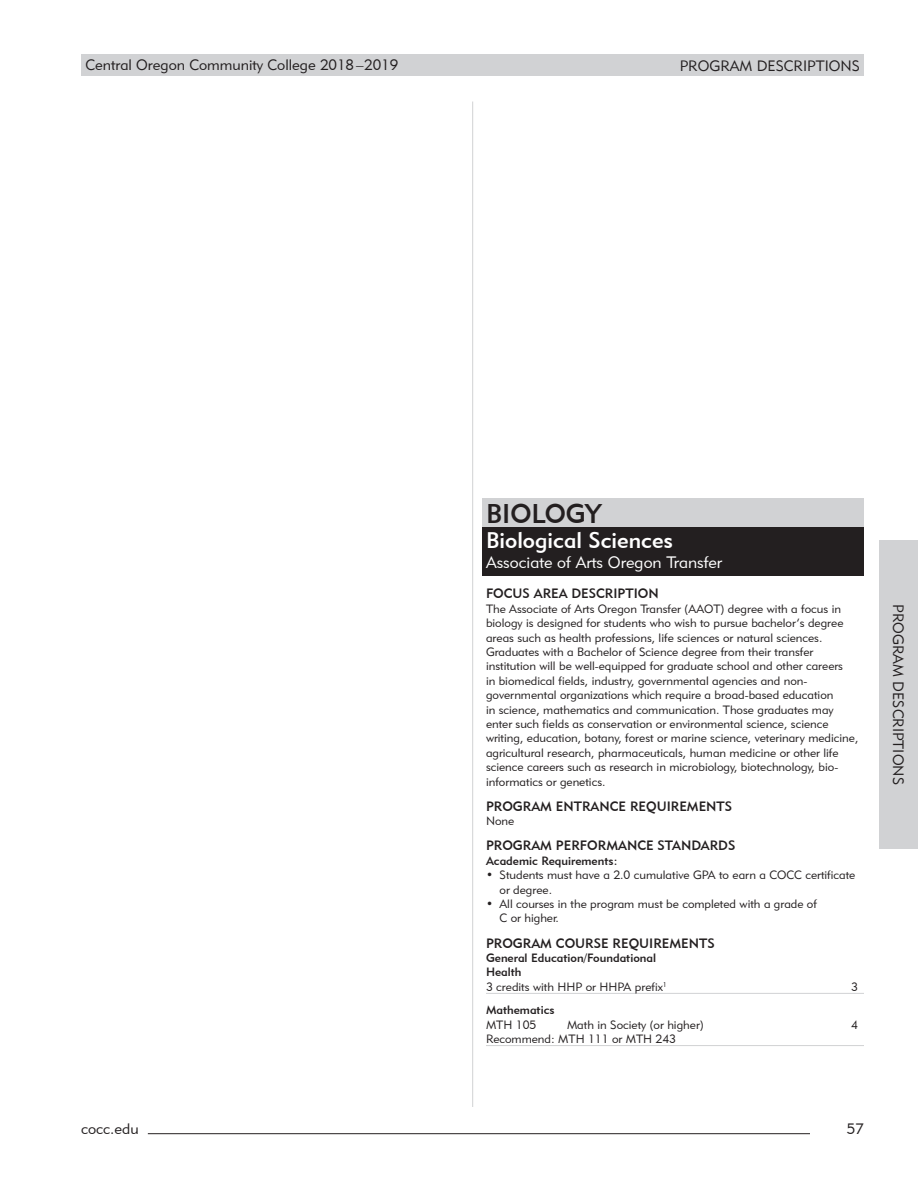
<style>
.page{position:relative;width:918px;height:1188px;background:#fff}
.page>*{position:absolute;margin:0;border:0;box-sizing:border-box;transform-origin:0 0}
.discipline{font:27px "Geometric 415 BT Medium A";color:#231f20}
.program{font:22.5px "Geometric 415 BT Medium A";color:#fff}
.degree_cert{font:16.5px "Geometric 415 BT Lite A";color:#fff}
.t1{font:15px "Geometric 415 BT Lite A";color:#231f20}
.subhead_9_caps{font:13.5px "Geometric 415 BT Medium A";color:#231f20}
.program_body_8_9_6{font:12px/14.4px "Geometric 415 BT Lite A";color:#231f20}
.course_requirements{font:12px "Geometric 415 BT Lite A";color:#231f20}
.program_bold_subhead{font:12px "Geometric 415 BT Medium A";color:#231f20}
</style>
<div class="page">
<div style="left:81px;top:54px;width:783px;height:21px;background:#d1d2d4"></div>
<hr style="left:148px;top:1133px;width:662px;height:1px;background:#231f20">
<hr style="left:472px;top:102px;width:1px;height:1005px;background:#d1d2d4">
<div style="left:880px;top:540px;width:38px;height:309px;background:#d1d2d4"></div>
<div style="left:482px;top:499px;width:382px;height:30px;background:#d1d2d4"></div>
<div style="left:482px;top:527px;width:382px;height:27px;background:#231f20"></div>
<div style="left:482px;top:552px;width:382px;height:23px;background:#231f20"></div>
<hr style="left:486px;top:993px;width:378px;height:1px;background:#d1d2d4">
<hr style="left:486px;top:1045px;width:378px;height:1px;background:#d1d2d4">
<p class="t1" style="left:86px;top:55px;width:314px">Central Oregon Community College 2018 –2019</p>
<p class="t1" style="left:680px;top:56px;width:182px">PROGRAM DESCRIPTIONS</p>
<p class="discipline" style="left:486px;top:497px;width:117px">BIOLOGY</p>
<p class="program" style="left:486px;top:526px;width:189px">Biological Sciences</p>
<p class="degree_cert" style="left:486px;top:552px;width:238px">Associate of Arts Oregon Transfer</p>
<p class="subhead_9_caps" style="left:486px;top:585px;width:174px">FOCUS AREA DESCRIPTION</p>
<p class="program_body_8_9_6" style="left:486px;top:601px;width:374px">The Associate of Arts Oregon Transfer (AAOT) degree with a focus in biology is designed for students who wish to pursue bachelor’s degree areas such as health professions, life sciences or natural sciences.<br>Graduates with a Bachelor of Science degree from their transfer institution will be well-equipped for graduate school and other careers<br>in biomedical fields, industry, governmental agencies and non&shy;governmental organizations which require a broad-based education<br>in science, mathematics and communication. Those graduates may enter such fields as conservation or environmental science, science writing, education, botany, forest or marine science, veterinary medicine, agricultural research, pharmaceuticals, human medicine or other life science careers such as research in microbiology, biotechnology, bio&shy;informatics or genetics.</p>
<p class="subhead_9_caps" style="left:486px;top:798px;width:248px">PROGRAM ENTRANCE REQUIREMENTS</p>
<p class="program_body_8_9_6" style="left:486px;top:814px;width:30px">None</p>
<p class="subhead_9_caps" style="left:486px;top:837px;width:251px">PROGRAM PERFORMANCE STANDARDS</p>
<p class="program_bold_subhead" style="left:486px;top:853px;width:133px">Academic Requirements:</p>
<p class="program_body_8_9_6" style="left:500px;top:868px;width:357px;text-indent:-14px">• Students must have a 2.0 cumulative GPA to earn a COCC certificate or degree.</p>
<p class="program_body_8_9_6" style="left:500px;top:896px;width:319px;text-indent:-14px">• All courses in the program must be completed with a grade of<br>C or higher.</p>
<p class="subhead_9_caps" style="left:486px;top:935px;width:230px">PROGRAM COURSE REQUIREMENTS</p>
<p class="program_bold_subhead" style="left:486px;top:950px;width:172px">General Education/Foundational</p>
<p class="program_bold_subhead" style="left:486px;top:965px;width:37px">Health</p>
<p class="course_requirements" style="left:486px;top:979px;width:182px">3 credits with HHP or HHPA prefix<sup>1</sup></p>
<p class="course_requirements" style="left:851px;top:979px;width:8px">3</p>
<p class="program_bold_subhead" style="left:486px;top:1003px;width:70px">Mathematics</p>
<p class="course_requirements" style="left:486px;top:1017px;width:52px">MTH 105</p>
<p class="course_requirements" style="left:567px;top:1017px;width:138px">Math in Society (or higher)</p>
<p class="course_requirements" style="left:851px;top:1017px;width:8px">4</p>
<p class="course_requirements" style="left:486px;top:1031px;width:192px">Recommend: MTH 111 or MTH 243</p>
<p class="t1" style="left:908px;top:604px;width:182px;rotate:90deg">PROGRAM DESCRIPTIONS</p>
<p class="t1" style="left:81px;top:1120px;width:59px">cocc.edu</p>
<p class="t1" style="left:847px;top:1120px;width:19px">57</p>
</div>
